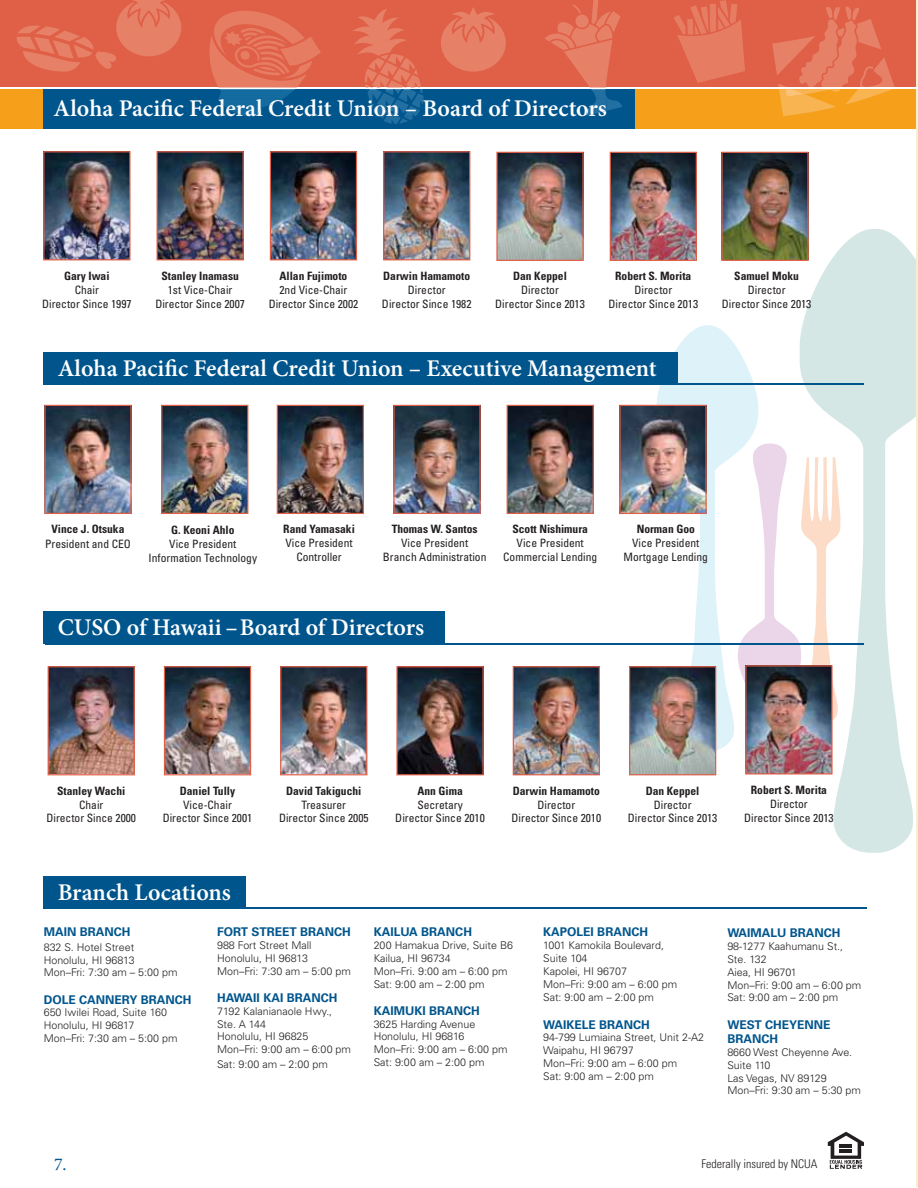
<style>
.page{position:relative;width:918px;height:1188px;background:#fff}
.page>*{position:absolute;margin:0;border:0;box-sizing:border-box;transform-origin:0 0}
.t1{font:600 24px "Minion Pro";color:#fff}
.t2{font:18px "Minion Pro";color:#00558d}
.t3{font:700 12px/14.4px "Univers LT Std";color:#00558d}
.t4{font:300 condensed 12px "Univers LT Std";color:#231f20}
.t5{font:condensed 11.55px/13.8px "Univers LT Std";color:#231f20;text-align:center}
.t6{font:700 condensed 11.55px "Univers LT Std";color:#231f20}
.t7{font:300 10.65px/12.8px "Univers LT Std";color:#231f20}
</style>
<div class="page">
<div style="left:0;top:88px;width:918px;height:40px;background:#f59f1a"></div>
<svg style="left:802px;top:229px;width:115px;height:624px;fill:#d4e7e5"></svg>
<div style="left:0;top:0;width:918px;height:88px;background:#e05f47"></div>
<svg style="left:772px;top:6px;width:123px;height:110px"></svg>
<svg style="left:674px;top:0;width:71px;height:83px"></svg>
<svg style="left:441px;top:7px;width:65px;height:65px"></svg>
<svg style="left:17px;top:0;width:164px;height:72px"></svg>
<hr style="left:917px;top:0;width:1px;height:1187px;background:#f2f1cc">
<img style="left:43px;top:151px;width:88px;height:109px">
<img style="left:157px;top:151px;width:87px;height:109px">
<img style="left:610px;top:152px;width:87px;height:109px">
<img style="left:496px;top:152px;width:88px;height:109px">
<img style="left:721px;top:152px;width:88px;height:109px">
<img style="left:383px;top:151px;width:87px;height:109px">
<img style="left:270px;top:151px;width:87px;height:109px">
<img style="left:48px;top:666px;width:87px;height:109px">
<img style="left:164px;top:666px;width:87px;height:109px">
<img style="left:513px;top:666px;width:87px;height:109px">
<img style="left:396px;top:666px;width:88px;height:109px">
<img style="left:280px;top:666px;width:87px;height:109px">
<img style="left:44px;top:405px;width:88px;height:109px">
<img style="left:277px;top:405px;width:87px;height:109px">
<img style="left:507px;top:405px;width:87px;height:109px">
<img style="left:393px;top:405px;width:88px;height:109px">
<img style="left:619px;top:325px;width:221px;height:450px">
<img style="left:161px;top:405px;width:87px;height:109px">
<div style="left:44px;top:88px;width:591px;height:40px;background:#00558d"></div>
<hr style="left:0;top:88px;width:918px;height:1px;background:#fff">
<svg style="left:544px;top:0;width:78px;height:116px"></svg>
<svg style="left:352px;top:9px;width:72px;height:115px"></svg>
<svg style="left:207px;top:11px;width:114px;height:105px"></svg>
<hr style="left:45px;top:383px;width:819px;height:2px;background:#00558d">
<div style="left:44px;top:352px;width:634px;height:33px;background:#00558d"></div>
<hr style="left:45px;top:643px;width:819px;height:1px;background:#00558d">
<div style="left:44px;top:611px;width:401px;height:33px;background:#00558d"></div>
<hr style="left:44px;top:907px;width:823px;height:2px;background:#00558d">
<div style="left:44px;top:876px;width:202px;height:33px;background:#00558d"></div>
<svg style="left:828px;top:1132px;width:36px;height:37px"></svg>
<h1 class="t1" style="left:54px;top:99px;width:555px">Aloha Pacific Federal Credit Union – Board of Directors</h1>
<p class="t6" style="left:64px;top:271px;width:47px">Gary Iwai</p>
<p class="t5" style="left:42px;top:283px;width:91px">Chair<br>Director Since 1997</p>
<p class="t6" style="left:161px;top:271px;width:79px">Stanley Inamasu</p>
<p class="t5" style="left:155px;top:283px;width:91px">1st Vice-Chair<br>Director Since 2007</p>
<p class="t6" style="left:280px;top:271px;width:69px">Allan Fujimoto</p>
<p class="t5" style="left:269px;top:283px;width:91px">2nd Vice-Chair<br>Director Since 2002</p>
<p class="t6" style="left:383px;top:271px;width:89px">Darwin Hamamoto</p>
<p class="t5" style="left:382px;top:283px;width:91px">Director<br>Director Since 1982</p>
<p class="t6" style="left:513px;top:271px;width:55px">Dan Keppel</p>
<p class="t5" style="left:495px;top:284px;width:91px">Director<br>Director Since 2013</p>
<p class="t6" style="left:615px;top:271px;width:78px">Robert S. Morita</p>
<p class="t5" style="left:609px;top:284px;width:91px">Director<br>Director Since 2013</p>
<p class="t6" style="left:734px;top:271px;width:66px">Samuel Moku</p>
<p class="t5" style="left:722px;top:284px;width:91px">Director<br>Director Since 2013</p>
<h1 class="t1" style="left:58px;top:359px;width:600px">Aloha Pacific Federal Credit Union – Executive Management</h1>
<p class="t6" style="left:52px;top:524px;width:74px">Vince J. Otsuka</p>
<p class="t5" style="left:45px;top:538px;width:87px">President and CEO</p>
<p class="t6" style="left:171px;top:525px;width:65px">G. Keoni Ahlo</p>
<p class="t5" style="left:149px;top:537px;width:110px">Vice President<br>Information Technology</p>
<p class="t6" style="left:283px;top:524px;width:73px">Rand Yamasaki</p>
<p class="t5" style="left:286px;top:537px;width:69px">Vice President<br>Controller</p>
<p class="t6" style="left:392px;top:524px;width:87px">Thomas W. Santos</p>
<p class="t5" style="left:383px;top:537px;width:105px">Vice President<br>Branch Administration</p>
<p class="t6" style="left:512px;top:524px;width:77px">Scott Nishimura</p>
<p class="t5" style="left:503px;top:537px;width:96px">Vice President<br>Commercial Lending</p>
<p class="t6" style="left:637px;top:524px;width:60px">Norman Goo</p>
<p class="t5" style="left:624px;top:537px;width:86px">Vice President<br>Mortgage Lending</p>
<h1 class="t1" style="left:58px;top:618px;width:368px">CUSO of Hawaii –Board of Directors</h1>
<p class="t6" style="left:57px;top:786px;width:70px">Stanley Wachi</p>
<p class="t5" style="left:46px;top:798px;width:91px">Chair<br>Director Since 2000</p>
<p class="t6" style="left:180px;top:786px;width:57px">Daniel Tully</p>
<p class="t5" style="left:163px;top:798px;width:91px">Vice-Chair<br>Director Since 2001</p>
<p class="t6" style="left:286px;top:786px;width:77px">David Takiguchi</p>
<p class="t5" style="left:279px;top:798px;width:91px">Treasurer<br>Director Since 2005</p>
<p class="t6" style="left:417px;top:786px;width:47px">Ann Gima</p>
<p class="t5" style="left:395px;top:798px;width:91px">Secretary<br>Director Since 2010</p>
<p class="t6" style="left:513px;top:786px;width:89px">Darwin Hamamoto</p>
<p class="t5" style="left:512px;top:798px;width:91px">Director<br>Director Since 2010</p>
<p class="t6" style="left:646px;top:786px;width:55px">Dan Keppel</p>
<p class="t5" style="left:628px;top:798px;width:91px">Director<br>Director Since 2013</p>
<p class="t6" style="left:751px;top:785px;width:78px">Robert S. Morita</p>
<p class="t5" style="left:744px;top:797px;width:91px">Director<br>Director Since 2013</p>
<h1 class="t1" style="left:58px;top:883px;width:175px">Branch Locations</h1>
<p class="t3" style="left:44px;top:926px;width:88px">MAIN BRANCH</p>
<p class="t7" style="left:44px;top:941px;width:135px">832 S. Hotel Street<br>Honolulu, HI 96813<br>Mon–Fri: 7:30 am – 5:00 pm</p>
<p class="t3" style="left:44px;top:993px;width:149px">DOLE CANNERY BRANCH</p>
<p class="t7" style="left:44px;top:1007px;width:135px">650 Iwilei Road, Suite 160<br>Honolulu, HI 96817<br>Mon–Fri: 7:30 am – 5:00 pm</p>
<p class="t3" style="left:217px;top:926px;width:135px">FORT STREET BRANCH</p>
<p class="t7" style="left:217px;top:940px;width:135px">988 Fort Street Mall<br>Honolulu, HI 96813<br>Mon–Fri: 7:30 am – 5:00 pm</p>
<p class="t3" style="left:217px;top:991px;width:122px">HAWAII KAI BRANCH</p>
<p class="t7" style="left:217px;top:1005px;width:135px">7192 Kalanianaole Hwy.,<br>Ste. A 144<br>Honolulu, HI 96825<br>Mon–Fri: 9:00 am – 6:00 pm</p>
<p class="t7" style="left:217px;top:1058px;width:112px">Sat: 9:00 am – 2:00 pm</p>
<p class="t3" style="left:374px;top:926px;width:100px">KAILUA BRANCH</p>
<p class="t7" style="left:374px;top:940px;width:141px">200 Hamakua Drive, Suite B6<br>Kailua, HI 96734<br>Mon–Fri. 9:00 am – 6:00 pm<br>Sat: 9:00 am – 2:00 pm</p>
<p class="t3" style="left:374px;top:1004px;width:108px">KAIMUKI BRANCH</p>
<p class="t7" style="left:374px;top:1018px;width:135px">3625 Harding Avenue<br>Honolulu, HI 96816<br>Mon–Fri: 9:00 am – 6:00 pm<br>Sat: 9:00 am – 2:00 pm</p>
<p class="t3" style="left:543px;top:926px;width:106px">KAPOLEI BRANCH</p>
<p class="t7" style="left:543px;top:939px;width:135px">1001 Kamokila Boulevard,<br>Suite 104<br>Kapolei, HI 96707<br>Mon–Fri: 9:00 am – 6:00 pm<br>Sat: 9:00 am – 2:00 pm</p>
<p class="t3" style="left:543px;top:1018px;width:108px">WAIKELE BRANCH</p>
<p class="t7" style="left:543px;top:1032px;width:162px">94-799 Lumiaina Street, Unit 2-A2<br>Waipahu, HI 96797<br>Mon–Fri: 9:00 am – 6:00 pm<br>Sat: 9:00 am – 2:00 pm</p>
<p class="t3" style="left:727px;top:927px;width:115px">WAIMALU BRANCH</p>
<p class="t7" style="left:727px;top:941px;width:135px">98-1277 Kaahumanu St.,<br>Ste. 132<br>Aiea, HI 96701<br>Mon–Fri: 9:00 am – 6:00 pm<br>Sat: 9:00 am – 2:00 pm</p>
<p class="t3" style="left:727px;top:1018px;width:105px">WEST CHEYENNE<br>BRANCH</p>
<p class="t7" style="left:727px;top:1046px;width:135px">8660 West Cheyenne Ave.<br>Suite 110<br>Las Vegas, NV 89129<br>Mon–Fri: 9:30 am – 5:30 pm</p>
<h2 class="t2" style="left:54px;top:1153px;width:14px">7.</h2>
<p class="t4" style="left:702px;top:1159px;width:117px">Federally insured by NCUA</p>
</div>
